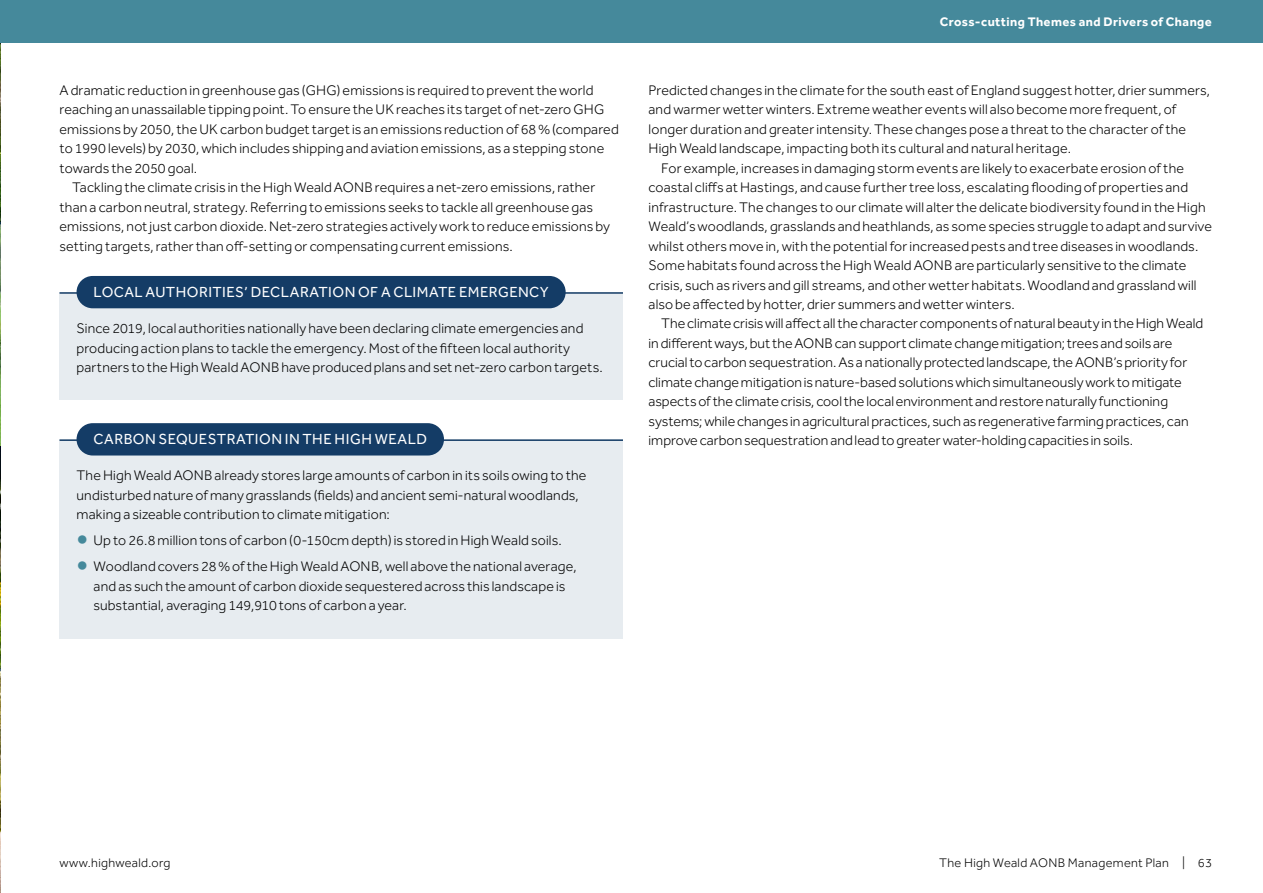
<style>
.page{position:relative;width:1263px;height:893px;background:#fff}
.page>*{position:absolute;margin:0;border:0;box-sizing:border-box;transform-origin:0 0}
.t1{font:15px "Effra CC";letter-spacing:.03em;color:#fff}
.t2{font:300 14.25px/19.5px "Effra CC";letter-spacing:.01em;color:#000}
.t3{font:300 12.75px "Effra CC";letter-spacing:.025em;color:#000}
.t4{font:700 12.75px "Effra CC";letter-spacing:.03em;color:#fff}
.s1{font-family:"Arial";font-weight:400;font-size:19.5px;color:#45899b}
</style>
<div class="page">
<img style="left:0;top:225px;width:1px;height:221px">
<div style="left:60px;top:440px;width:563px;height:199px;background:#e7ecf0"></div>
<div style="left:77px;top:423px;width:367px;height:32px;background:#143c66;border-radius:16px"></div>
<hr style="left:60px;top:439px;width:563px;height:2px;background:#143c66">
<div style="left:60px;top:292px;width:563px;height:108px;background:#e7ecf0"></div>
<div style="left:77px;top:276px;width:489px;height:32px;background:#143c66;border-radius:16px"></div>
<hr style="left:60px;top:292px;width:563px;height:2px;background:#143c66">
<div style="left:0;top:0;width:1263px;height:43px;background:#45899b"></div>
<p class="t2" style="left:60px;top:82px;width:535px">A dramatic reduction in greenhouse gas (GHG) emissions is required to prevent the world</p>
<p class="t2" style="left:60px;top:101px;width:546px">reaching an unassailable tipping point. To ensure the UK reaches its target of net-zero GHG</p>
<p class="t2" style="left:60px;top:121px;width:561px">emissions by 2050, the UK carbon budget target is an emissions reduction of 68 % (compared</p>
<p class="t2" style="left:60px;top:140px;width:546px">to 1990 levels) by 2030, which includes shipping and aviation emissions, as a stepping stone</p>
<p class="t2" style="left:60px;top:160px;width:139px">towards the 2050 goal.</p>
<p class="t2" style="left:72px;top:179px;width:524px">Tackling the climate crisis in the High Weald AONB requires a net-zero emissions, rather</p>
<p class="t2" style="left:60px;top:199px;width:535px">than a carbon neutral, strategy. Referring to emissions seeks to tackle all greenhouse gas</p>
<p class="t2" style="left:60px;top:218px;width:552px">emissions, not just carbon dioxide. Net-zero strategies actively work to reduce emissions by</p>
<p class="t2" style="left:60px;top:237px;width:455px">setting targets,ratherthan off-setting or compensating current emissions.</p>
<p class="t1" style="left:94px;top:283px;width:457px">LOCAL AUTHORITIES’ DECLARATION OF A CLIMATE EMERGENCY</p>
<p class="t2" style="left:77px;top:320px;width:528px">Since 2019, local authorities nationally have been declaring climate emergencies and producing action plans to tackle the emergency.Most ofthe fifteen local authority partners to the High Weald AONB have produced plans and set net-zero carbon targets.</p>
<p class="t1" style="left:94px;top:430px;width:335px">CARBON SEQUESTRATION IN THE HIGH WEALD</p>
<p class="t2" style="left:77px;top:467px;width:511px">The High Weald AONB already stores large amounts of carbon in its soils owing to the undisturbed nature of many grasslands (fields) and ancient semi-natural woodlands, making a sizeable contribution to climate mitigation:</p>
<p class="t2" style="left:77px;top:532px;width:487px"><span class="s1">●</span> Up to 26.8 million tons of carbon (0-150cm depth) is stored in High Weald soils.</p>
<p class="t2" style="left:94px;top:558px;width:485px;text-indent:-17px"><span class="s1">●</span> Woodland covers 28 % of the High Weald AONB, well above the national average, and as such the amount of carbon dioxide sequestered across this landscape is substantial, averaging 149,910 tons of carbon a year.</p>
<p class="t4" style="left:940px;top:13px;width:274px">Cross-cutting Themes and Drivers of Change</p>
<p class="t2" style="left:648px;top:82px;width:563px">Predicted changes in the climate for the south east of England suggest hotter, drier summers,</p>
<p class="t2" style="left:648px;top:101px;width:529px">and warmer wetter winters. Extreme weather events will also become more frequent, of</p>
<p class="t2" style="left:648px;top:121px;width:539px">longer duration and greater intensity. These changes pose a threat to the character of the</p>
<p class="t2" style="left:648px;top:140px;width:424px">High Weald landscape, impacting both its cultural and natural heritage.</p>
<p class="t2" style="left:661px;top:160px;width:524px">For example, increases in damaging storm events are likely to exacerbate erosion of the</p>
<p class="t2" style="left:648px;top:179px;width:541px">coastal cliffs at Hastings, and cause furthertree loss, escalating flooding of properties and</p>
<p class="t2" style="left:648px;top:199px;width:559px">infrastructure. The changes to our climate will alter the delicate biodiversity found in the High</p>
<p class="t2" style="left:648px;top:218px;width:565px">Weald’s woodlands, grasslands and heathlands, as some species struggle to adapt and survive</p>
<p class="t2" style="left:648px;top:237px;width:551px">whilst others move in, with the potential for increased pests and tree diseases in woodlands.</p>
<p class="t2" style="left:648px;top:257px;width:539px">Some habitats found across the High Weald AONB are particularly sensitive to the climate</p>
<p class="t2" style="left:648px;top:276px;width:550px">crisis, such as rivers and gill streams, and other wetter habitats. Woodland and grassland will</p>
<p class="t2" style="left:648px;top:296px;width:368px">also be affected by hotter, drier summers and wetter winters.</p>
<p class="t2" style="left:661px;top:315px;width:543px">Theclimatecrisiswill affect allthecharacter componentsofnaturalbeauty intheHighWeald</p>
<p class="t2" style="left:648px;top:335px;width:525px">indifferentways,buttheAONBcansupport climatechangemitigation;trees andsoils are</p>
<p class="t2" style="left:648px;top:354px;width:540px">crucial to carbon sequestration. As a nationally protected landscape, the AONB’s priority for</p>
<p class="t2" style="left:648px;top:374px;width:535px">climate change mitigation is nature-based solutions which simultaneously work to mitigate</p>
<p class="t2" style="left:648px;top:393px;width:521px">aspects of the climate crisis, cool the local environment and restore naturally functioning</p>
<p class="t2" style="left:648px;top:413px;width:542px">systems; while changes in agricultural practices, such as regenerative farming practices, can</p>
<p class="t2" style="left:648px;top:432px;width:486px">improve carbon sequestration and lead to greater water-holding capacities in soils.</p>
<p class="t3" style="left:60px;top:856px;width:112px">www.highweald.org</p>
<p class="t3" style="left:939px;top:856px;width:274px">The High Weald AONB Management Plan | 63</p>
</div>
